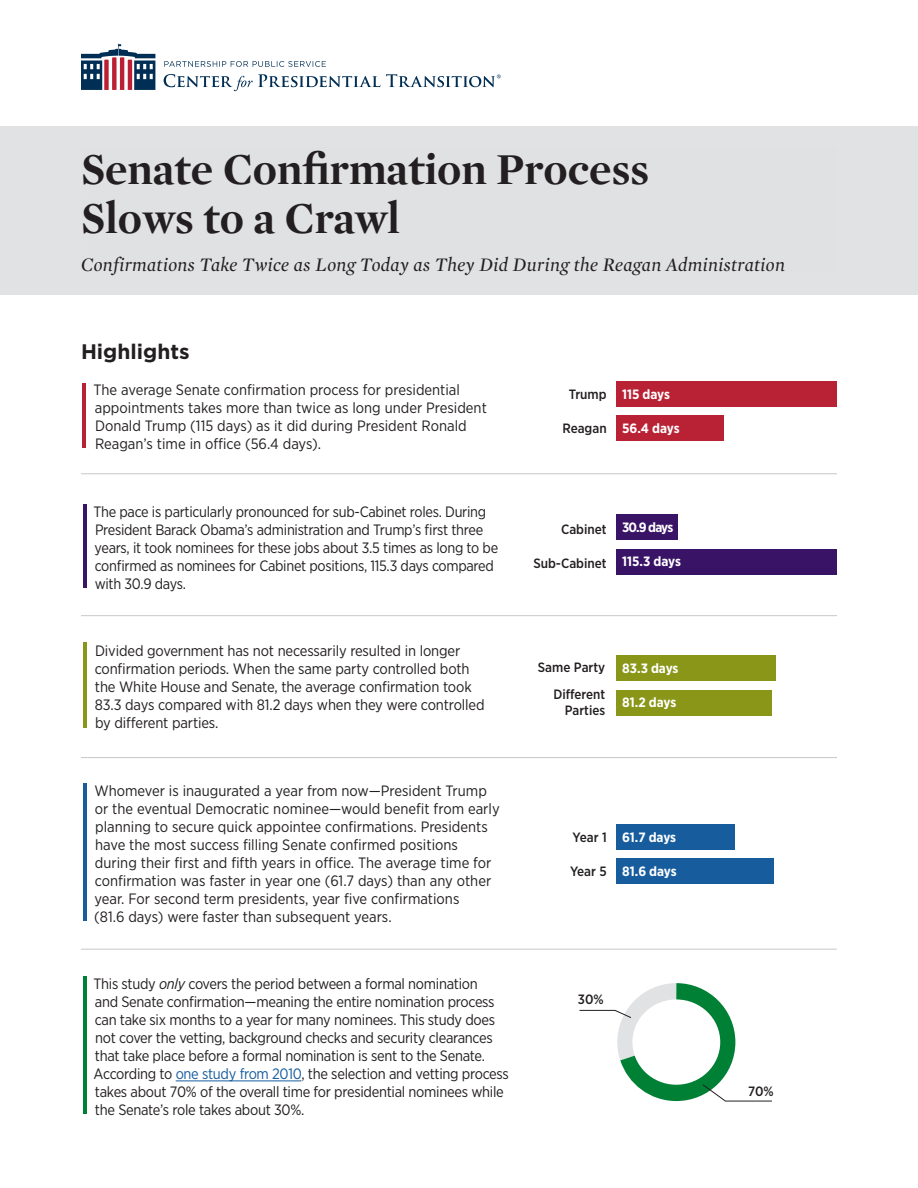
<style>
.page{position:relative;width:918px;height:1188px;background:#fff}
.page>*{position:absolute;margin:0;border:0;box-sizing:border-box;transform-origin:0 0}
.Heading_1{font:700 45px/49.5px "Mercury Display";color:#231f20}
.Sidebar_Heading{font:700 21px "Gotham";color:#231f20}
.Heading_1-2{font:italic 19.5px "Mercury Display";letter-spacing:.02em;color:#231f20}
.Sidebar_Body_Copy_Bu{font:15px/18px "Gotham Narrow";letter-spacing:-.02em;color:#231f20}
.Sidebar_Body_Copy_Bu-2{font:15px/18px "Gotham Narrow";color:#231f20}
.t1{font:500 13.5px/16.2px "Gotham Narrow";color:#231f20;text-align:right}
.t2{font:700 13.5px "Gotham Narrow";letter-spacing:-.015em;color:#fff}
.s1{font-style:italic}
.s2{color:#175d9e}
</style>
<div class="page">
<div style="left:0;top:127px;width:918px;height:168px;background:#e1e2e4"></div>
<hr style="left:176px;top:1081px;width:125px;height:1px;background:#175d9e">
<div style="left:617px;top:382px;width:220px;height:25px;background:#b92234"></div>
<div style="left:617px;top:655px;width:159px;height:25px;background:#899618"></div>
<div style="left:617px;top:825px;width:118px;height:25px;background:#175d9e"></div>
<div style="left:617px;top:859px;width:157px;height:25px;background:#175d9e"></div>
<div style="left:617px;top:549px;width:220px;height:25px;background:#391366"></div>
<div style="left:617px;top:416px;width:107px;height:25px;background:#b92234"></div>
<div style="left:617px;top:690px;width:155px;height:25px;background:#899618"></div>
<div style="left:617px;top:515px;width:61px;height:25px;background:#391366"></div>
<hr style="left:81px;top:473px;width:756px;height:1px;background:#c7c8ca">
<svg style="left:81px;top:44px;width:74px;height:46px"></svg>
<svg style="left:164px;top:61px;width:162px;height:6px"></svg>
<svg style="left:164px;top:74px;width:337px;height:17px"></svg>
<hr style="left:83px;top:383px;width:3px;height:65px;background:#b92234">
<hr style="left:81px;top:615px;width:756px;height:1px;background:#c7c8ca">
<hr style="left:83px;top:504px;width:3px;height:83px;background:#391366">
<hr style="left:81px;top:757px;width:756px;height:1px;background:#c7c8ca">
<hr style="left:83px;top:643px;width:3px;height:85px;background:#899618">
<hr style="left:81px;top:949px;width:756px;height:1px;background:#c7c8ca">
<hr style="left:83px;top:783px;width:3px;height:138px;background:#175d9e">
<svg style="left:579px;top:983px;width:193px;height:118px"></svg>
<hr style="left:83px;top:976px;width:3px;height:138px;background:#008035">
<p class="Heading_1" style="left:81px;top:142px;width:570px">Senate Confirmation Process<br>Slows to a Crawl</p>
<p class="Heading_1-2" style="left:81px;top:251px;width:706px">Confirmations Take Twice as Long Today as They Did During the Reagan Administration</p>
<p class="Sidebar_Heading" style="left:81px;top:338px;width:110px">Highlights</p>
<p class="Sidebar_Body_Copy_Bu-2" style="left:94px;top:381px;width:395px">The average Senate confirmation process for presidential appointments takes more than twice as long under President Donald Trump (115 days) as it did during President Ronald Reagan’s time in office (56.4 days).</p>
<p class="Sidebar_Body_Copy_Bu" style="left:94px;top:502px;width:406px">The pace is particularly pronounced for sub-Cabinet roles. During President Barack Obama’s administration and Trump’s first three years, it took nominees for these jobs about 3.5 times as long to be confirmed as nominees for Cabinet positions, 115.3 days compared with 30.9 days.</p>
<p class="Sidebar_Body_Copy_Bu" style="left:95px;top:642px;width:391px">Divided government has not necessarily resulted in longer confirmation periods. When the same party controlled both the White House and Senate, the average confirmation took 83.3 days compared with 81.2 days when they were controlled by different parties.</p>
<p class="Sidebar_Body_Copy_Bu-2" style="left:94px;top:781px;width:407px">Whomever is inaugurated a year from now—President Trump or the eventual Democratic nominee—would benefit from early planning to secure quick appointee confirmations. Presidents have the most success filling Senate confirmed positions during their first and fifth years in office. The average time for confirmation was faster in year one (61.7 days) than any other year. For second term presidents, year five confirmations<br>(81.6 days) were faster than subsequent years.</p>
<p class="Sidebar_Body_Copy_Bu" style="left:94px;top:975px;width:417px">This study <span class="s1">only</span> covers the period between a formal nomination<br>and Senate confirmation—meaning the entire nomination process can take six months to a year for many nominees. This study does not cover the vetting, background checks and security clearances that take place before a formal nomination is sent to the Senate.<br>According to <span class="s2">one study from 2010</span>, the selection and vetting process takes about 70% of the overall time for presidential nominees while the Senate’s role takes about 30%.</p>
<p class="t1" style="left:569px;top:386px;width:39px">Trump</p>
<p class="t1" style="left:562px;top:420px;width:46px">Reagan</p>
<p class="t2" style="left:622px;top:386px;width:49px">115 days</p>
<p class="t2" style="left:622px;top:420px;width:59px">56.4 days</p>
<p class="t1" style="left:561px;top:521px;width:47px">Cabinet</p>
<p class="t1" style="left:533px;top:555px;width:75px">Sub-Cabinet</p>
<p class="t2" style="left:622px;top:519px;width:53px">30.9 days</p>
<p class="t2" style="left:622px;top:553px;width:60px">115.3 days</p>
<p class="t1" style="left:538px;top:659px;width:69px">Same Party</p>
<p class="t1" style="left:554px;top:686px;width:53px">Different<br>Parties</p>
<p class="t2" style="left:622px;top:659px;width:58px">83.3 days</p>
<p class="t2" style="left:622px;top:694px;width:56px">81.2 days</p>
<p class="t1" style="left:573px;top:829px;width:36px">Year 1</p>
<p class="t1" style="left:570px;top:863px;width:38px">Year 5</p>
<p class="t2" style="left:622px;top:829px;width:56px">61.7 days</p>
<p class="t2" style="left:622px;top:863px;width:56px">81.6 days</p>
<p class="t1" style="left:578px;top:991px;width:27px">30%</p>
<p class="t1" style="left:748px;top:1083px;width:27px">70%</p>
</div>
